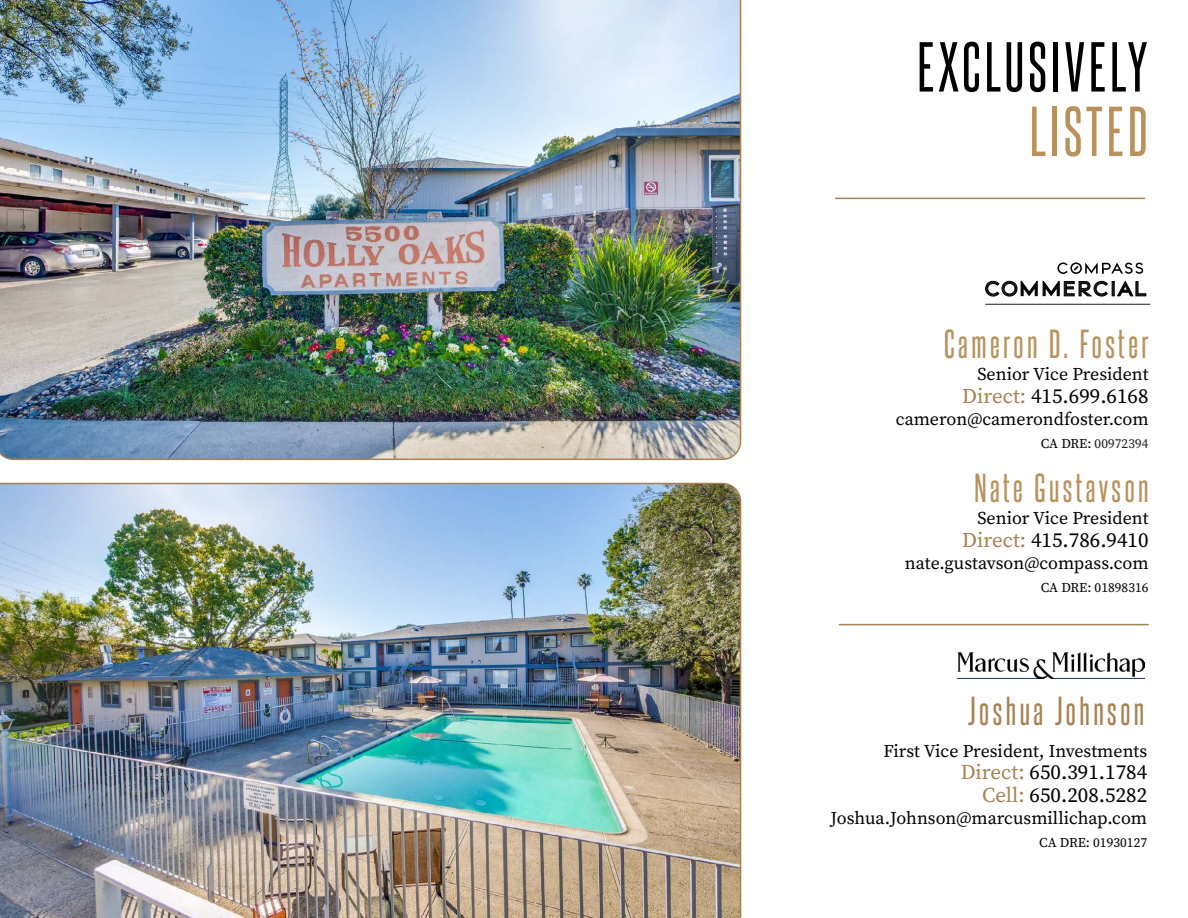
<style>
.page{position:relative;width:1188px;height:918px;background:#fff}
.page>*{position:absolute;margin:0;border:0;box-sizing:border-box;transform-origin:0 0}
.t1{font:60px "Steelfish Rg";letter-spacing:.07em;color:#000}
.t2{font:60px "Steelfish Rg";letter-spacing:.07em;color:#b8915b}
.t3{font:34.5px "Steelfish Rg";letter-spacing:.1em;color:#b8915b}
.t4{font:34.5px "Steelfish Rg";letter-spacing:.1em;color:#a88153}
.t5{font:21px/22.5px "Source Serif Variable";color:#000;text-align:right}
.t6{font:18px "Source Serif Variable";color:#000}
.t7{font:13.5px "Source Serif Variable";color:#000}
.t8{font:13.5px "Source Serif Variable";color:#231f20}
.s1{color:#a88153}
.s2{color:#000}
</style>
<div class="page">
<img style="left:0;top:0;width:741px;height:460px">
<img style="left:0;top:483px;width:741px;height:435px">
<hr style="left:835px;top:198px;width:310px;height:1px;background:#a88153">
<img style="left:958px;top:653px;width:186px;height:26px">
<svg style="left:1057px;top:262px;width:86px;height:12px"></svg>
<svg style="left:985px;top:281px;width:161px;height:16px"></svg>
<hr style="left:839px;top:624px;width:310px;height:1px;background:#a88153">
<hr style="left:985px;top:304px;width:165px;height:1px;background:#231f20">
<h1 class="t1" style="left:917px;top:24px;width:232px">EXCLUSIVELY</h1>
<h1 class="t2" style="left:1030px;top:89px;width:119px">LISTED</h1>
<h2 class="t3" style="left:944px;top:319px;width:206px">Cameron D. Foster</h2>
<p class="t6" style="left:977px;top:362px;width:173px">Senior Vice President</p>
<p class="t5" style="left:962px;top:384px;width:188px"><span class="s1">Direct:</span> 415.699.6168</p>
<p class="t6" style="left:896px;top:407px;width:254px">cameron@camerondfoster.com</p>
<p class="t8" style="left:1041px;top:434px;width:110px"><span class="s2">CA DRE:</span> 00972394</p>
<h2 class="t3" style="left:975px;top:463px;width:176px">Nate Gustavson</h2>
<p class="t6" style="left:977px;top:506px;width:173px">Senior Vice President</p>
<p class="t5" style="left:962px;top:528px;width:188px"><span class="s1">Direct:</span> 415.786.9410</p>
<p class="t6" style="left:905px;top:551px;width:245px">nate.gustavson@compass.com</p>
<p class="t7" style="left:1041px;top:578px;width:109px">CA DRE: 01898316</p>
<h2 class="t4" style="left:968px;top:687px;width:177px">Joshua Johnson</h2>
<p class="t6" style="left:883px;top:739px;width:265px">First Vice President, Investments</p>
<p class="t5" style="left:961px;top:761px;width:188px"><span class="s1">Direct:</span> 650.391.1784<br><span class="s1">Cell:</span> 650.208.5282</p>
<p class="t6" style="left:830px;top:806px;width:318px">Joshua.Johnson@marcusmillichap.com</p>
<p class="t7" style="left:1039px;top:833px;width:109px">CA DRE: 01930127</p>
</div>
